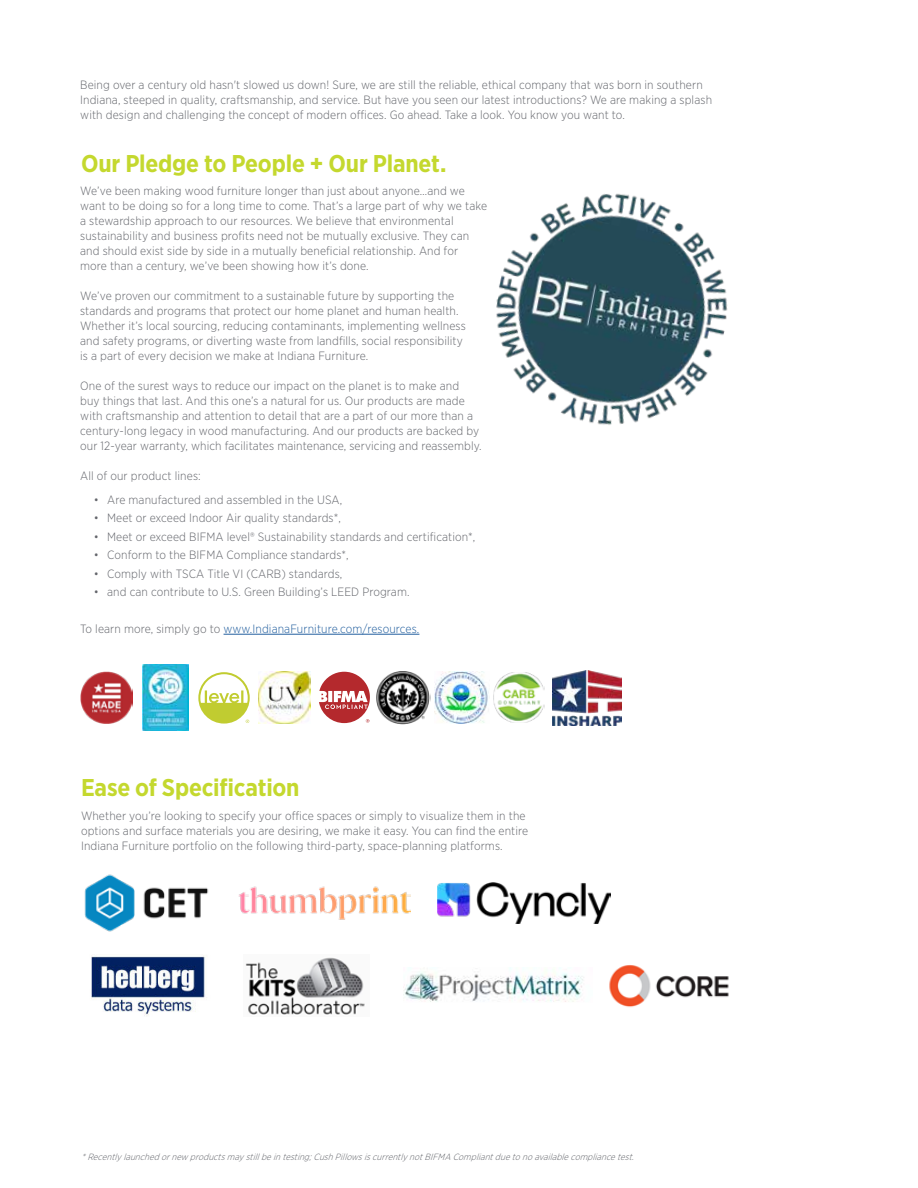
<style>
.page{position:relative;width:918px;height:1188px;background:#fff}
.page>*{position:absolute;margin:0;border:0;box-sizing:border-box;transform-origin:0 0}
.t1{font:700 24.3px "Gotham Narrow";letter-spacing:-.01em;color:#c4d82e}
.t2{font:300 12px/15px "Gotham Narrow";letter-spacing:.01em;color:#63656b}
.t3{font:300 12px "Gotham Narrow";letter-spacing:.01em;color:#215e9e}
.t4{font:italic 300 9px "Gotham Narrow";color:#63656b}
.s1{color:#63656b}
</style>
<div class="page">
<img style="left:142px;top:664px;width:46px;height:67px">
<svg style="left:198px;top:672px;width:52px;height:52px"></svg>
<div style="left:217px;top:706px;width:15px;height:13px;background:#c0cc31"></div>
<img style="left:259px;top:672px;width:51px;height:51px">
<svg style="left:319px;top:672px;width:51px;height:51px"></svg>
<hr style="left:224px;top:634px;width:195px;height:1px;background:#215e9e">
<img style="left:81px;top:672px;width:52px;height:52px">
<img style="left:376px;top:671px;width:55px;height:54px">
<img style="left:434px;top:671px;width:55px;height:53px">
<img style="left:553px;top:671px;width:68px;height:55px">
<img style="left:493px;top:672px;width:52px;height:51px">
<img style="left:496px;top:193px;width:232px;height:232px">
<img style="left:84px;top:874px;width:125px;height:58px">
<img style="left:238px;top:886px;width:173px;height:34px">
<img style="left:438px;top:882px;width:172px;height:42px">
<img style="left:403px;top:967px;width:180px;height:35px">
<img style="left:91px;top:955px;width:116px;height:61px">
<img style="left:609px;top:965px;width:120px;height:43px">
<img style="left:245px;top:957px;width:120px;height:58px">
<p class="t2" style="left:80px;top:77px;width:633px">Being over a century old hasn't slowed us down! Sure, we are still the reliable, ethical company that was born in southern<br>Indiana, steeped in quality, craftsmanship, and service. But have you seen our latest introductions? We are making a splash with design and challenging the concept of modern offices. Go ahead. Take a look. You know you want to.</p>
<h1 class="t1" style="left:81px;top:147px;width:367px">Our Pledge to People + Our Planet.</h1>
<p class="t2" style="left:80px;top:183px;width:408px">We’ve been making wood furniture longer than just about anyone…and we want to be doing so for a long time to come. That’s a large part of why we take a stewardship approach to our resources. We believe that environmental sustainability and business profits need not be mutually exclusive. They can and should exist side by side in a mutually beneficial relationship. And for more than a century, we’ve been showing how it’s done.</p>
<p class="t2" style="left:80px;top:288px;width:387px">We’ve proven our commitment to a sustainable future by supporting the standards and programs that protect our home planet and human health.<br>Whether it’s local sourcing, reducing contaminants, implementing wellness and safety programs, or diverting waste from landfills, social responsibility is a part of every decision we make at Indiana Furniture.</p>
<p class="t2" style="left:80px;top:378px;width:403px">One of the surest ways to reduce our impact on the planet is to make and<br>buy things that last. And this one’s a natural for us. Our products are made with craftsmanship and attention to detail that are a part of our more than a century-long legacy in wood manufacturing. And our products are backed by our 12-year warranty, which facilitates maintenance, servicing and reassembly.</p>
<p class="t2" style="left:80px;top:468px;width:122px">All of our product lines:</p>
<p class="t2" style="left:94px;top:492px;width:250px">• Are manufactured and assembled in the USA,</p>
<p class="t2" style="left:94px;top:510px;width:249px">• Meet or exceed Indoor Air quality standards*,</p>
<p class="t2" style="left:94px;top:529px;width:383px">• Meet or exceed BIFMA level® Sustainability standards and certification*,</p>
<p class="t2" style="left:94px;top:547px;width:257px">• Conform to the BIFMA Compliance standards*,</p>
<p class="t2" style="left:94px;top:566px;width:250px">• Comply with TSCA Title VI (CARB) standards,</p>
<p class="t2" style="left:94px;top:584px;width:317px">• and can contribute to U.S. Green Building’s LEED Program.</p>
<p class="t3" style="left:80px;top:621px;width:341px"><span class="s1">To learn more, simply go to</span> www.IndianaFurniture.com/resources.</p>
<h1 class="t1" style="left:81px;top:772px;width:220px">Ease of Specification</h1>
<p class="t2" style="left:81px;top:808px;width:449px">Whether you’re looking to specify your office spaces or simply to visualize them in the options and surface materials you are desiring, we make it easy. You can find the entire<br>Indiana Furniture portfolio on the following third-party, space-planning platforms.</p>
<p class="t4" style="left:82px;top:1151px;width:557px">*Recentlylaunchedornew productsmaystillbeintesting;CushPillowsiscurrentlynotBIFMA Compliantduetonoavailablecompliancetest.</p>
</div>
